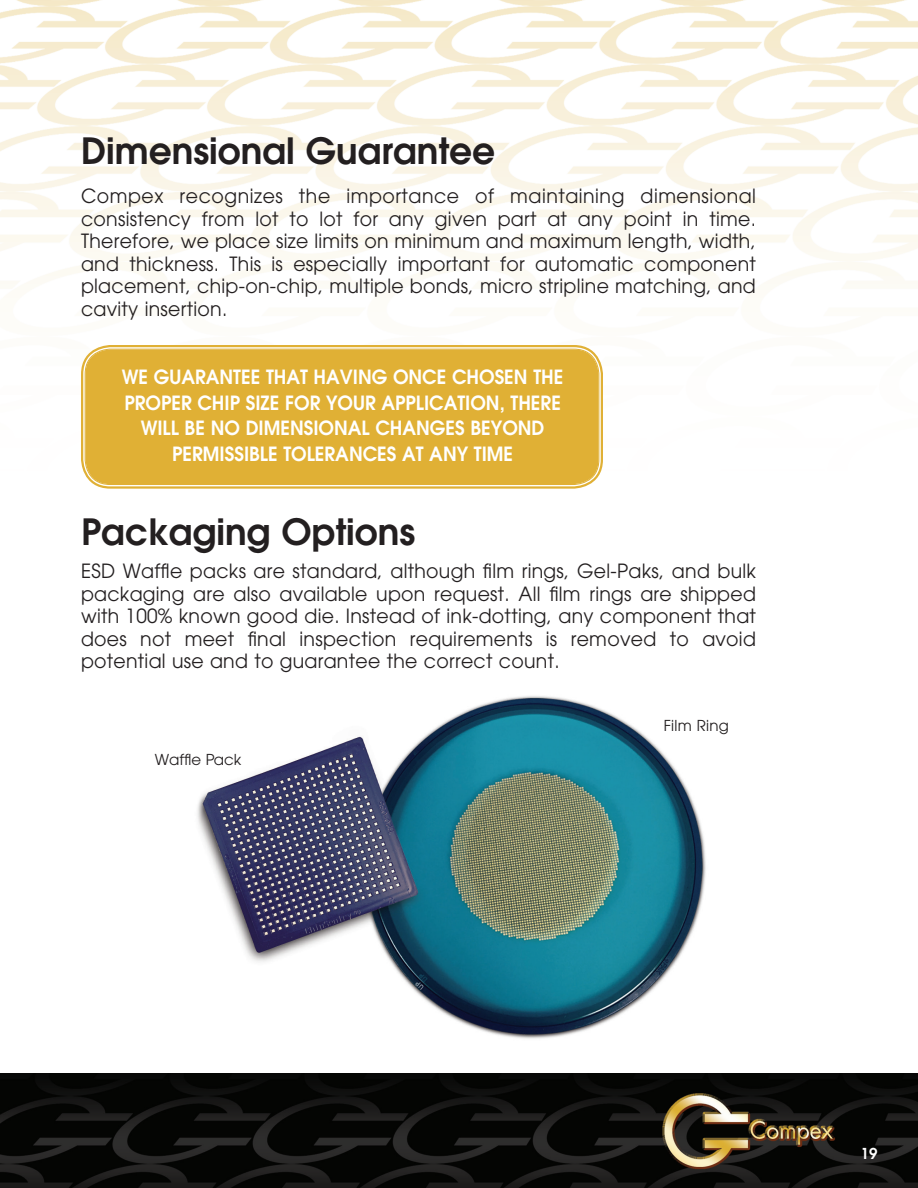
<style>
.page{position:relative;width:918px;height:1188px;background:#fff}
.page>*{position:absolute;margin:0;border:0;box-sizing:border-box;transform-origin:0 0}
.t1{font:600 36px "Avant Garde";color:#231f20}
.t2{font:19.5px/22.5px "Avant Garde";letter-spacing:.015em;color:#231f20;text-align:justify}
.t3{font:600 19.5px/25.5px "Avant Garde";color:#fff;text-align:center;scale:.95 1}
.t4{font:15px "Avant Garde";letter-spacing:.01em;color:#231f20}
.t5{font:600 15px "Avant Garde";color:#fff}
</style>
<div class="page">
<img style="left:0;top:1074px;width:918px;height:114px">
<img style="left:0;top:0;width:918px;height:484px">
<img style="left:197px;top:696px;width:509px;height:343px">
<div style="left:83px;top:347px;width:518px;height:139px;background:#e0b035;border-radius:27px"></div>
<div style="left:81px;top:345px;width:522px;height:144px;border:2px solid #e0b035;border-radius:28px"></div>
<div style="left:85px;top:349px;width:514px;height:136px;border:1px solid #e0b035;border-radius:25px"></div>
<h1 class="t1" style="left:81px;top:127px;width:416px">Dimensional Guarantee</h1>
<p class="t2" style="left:81px;top:185px;width:677px">Compex recognizes the importance of maintaining dimensional consistency from lot to lot for any given part at any point in time.<br>Therefore, we place size limits on minimum and maximum length, width, and thickness. This is especially important for automatic component placement, chip-on-chip, multiple bonds, micro stripline matching, and cavity insertion.</p>
<p class="t3" style="left:122px;top:364px;width:466px">WE GUARANTEE THAT HAVING ONCE CHOSEN THE PROPER CHIP SIZE FOR YOUR APPLICATION, THERE WILL BE NO DIMENSIONAL CHANGES BEYOND PERMISSIBLE TOLERANCES AT ANY TIME</p>
<h1 class="t1" style="left:81px;top:508px;width:336px">Packaging Options</h1>
<p class="t2" style="left:81px;top:560px;width:677px">ESD Waffle packs are standard, although film rings, Gel-Paks, and bulk packaging are also available upon request. All film rings are shipped with 100% known good die. Instead of ink-dotting, any component that does not meet final inspection requirements is removed to avoid potential use and to guarantee the correct count.</p>
<p class="t4" style="left:155px;top:751px;width:88px">Waffle Pack</p>
<p class="t4" style="left:664px;top:717px;width:67px">Film Ring</p>
<p class="t5" style="left:861px;top:1144px;width:18px">19</p>
</div>
